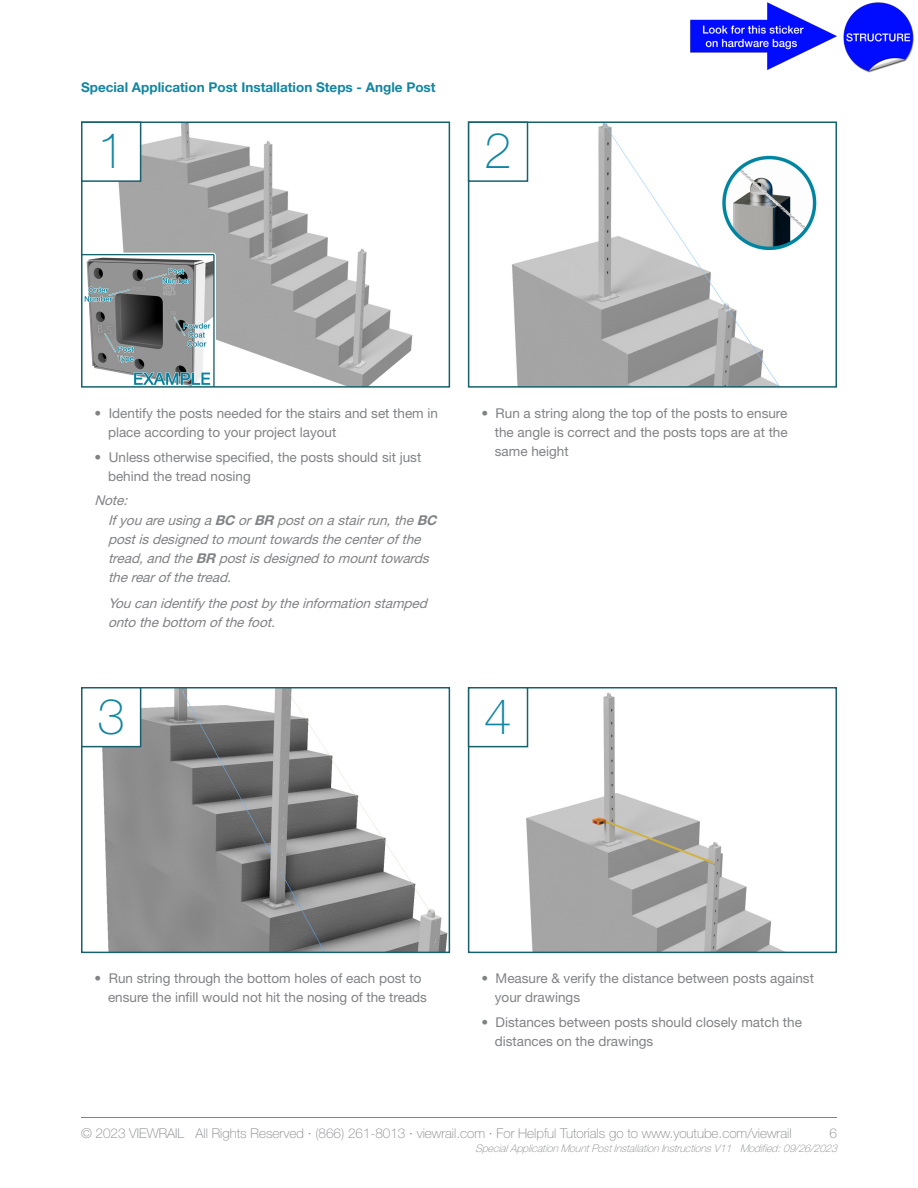
<style>
.page{position:relative;width:918px;height:1188px;background:#fff}
.page>*{position:absolute;margin:0;border:0;box-sizing:border-box;transform-origin:0 0}
.t1{font:100 49.5px "Helvetica Neue";color:#1186a1}
.Bullet_Points{font:13.5px/19.2px "Helvetica Neue";color:#808285}
.Bullet_Points-2{font:italic 13.5px/19.2px "Helvetica Neue";color:#808285}
.t2{font:100 13.5px "Helvetica Neue";color:#808285}
.t3{font:700 13.5px "Helvetica Neue";color:#1186a1}
.t4{font:italic 100 10.5px "Helvetica Neue";color:#808285}
.s1{font-weight:700}
</style>
<div class="page">
<img style="left:471px;top:690px;width:310px;height:260px">
<div style="left:468px;top:687px;width:369px;height:266px;border:2px solid #17616c"></div>
<img style="left:84px;top:690px;width:363px;height:260px">
<div style="left:81px;top:687px;width:369px;height:266px;border:2px solid #17616c"></div>
<img style="left:512px;top:125px;width:305px;height:260px">
<div style="left:468px;top:122px;width:369px;height:266px;border:2px solid #17616c"></div>
<img style="left:84px;top:125px;width:329px;height:260px">
<div style="left:81px;top:122px;width:369px;height:266px;border:2px solid #17616c"></div>
<img style="left:690px;top:2px;width:224px;height:71px">
<div style="left:469px;top:688px;width:59px;height:59px;background:#fff"></div>
<div style="left:468px;top:687px;width:60px;height:60px;border:2px solid #17616c"></div>
<div style="left:82px;top:688px;width:59px;height:59px;background:#fff"></div>
<div style="left:81px;top:687px;width:60px;height:60px;border:2px solid #17616c"></div>
<div style="left:469px;top:122px;width:59px;height:59px;background:#fff"></div>
<div style="left:468px;top:122px;width:60px;height:60px;border:2px solid #17616c"></div>
<div style="left:82px;top:122px;width:59px;height:59px;background:#fff"></div>
<div style="left:81px;top:122px;width:60px;height:60px;border:2px solid #17616c"></div>
<hr style="left:81px;top:1117px;width:756px;height:1px;background:#808285">
<p class="t3" style="left:81px;top:78px;width:356px">Special Application Post Installation Steps - Angle Post</p>
<p class="t1" style="left:97px;top:122px;width:29px">1</p>
<p class="t1" style="left:484px;top:122px;width:29px">2</p>
<p class="Bullet_Points" style="left:108px;top:403px;width:332px;text-indent:-14px">• Identify the posts needed for the stairs and set them in place according to your project layout</p>
<p class="Bullet_Points" style="left:108px;top:447px;width:315px;text-indent:-14px">• Unless otherwise specified, the posts should sit just behind the tread nosing</p>
<p class="Bullet_Points-2" style="left:94px;top:491px;width:38px">Note:</p>
<p class="Bullet_Points-2" style="left:108px;top:510px;width:334px">Ifyouareusinga<span class="s1">BC</span> or<span class="s1">BR</span> postonastairrun,the<span class="s1">BC </span>postisdesigned tomounttowardsthecenterofthe tread,and the<span class="s1">BR</span> postisdesigned tomounttowards therearofthetread.</p>
<p class="Bullet_Points-2" style="left:108px;top:593px;width:325px">Youcanidentifythepostbytheinformationstamped ontothebottom ofthefoot.</p>
<p class="Bullet_Points" style="left:495px;top:403px;width:294px;text-align:justify;text-indent:-14px">• Run a string along the top of the posts to ensure the angle is correct and the posts tops are at the same height</p>
<p class="t1" style="left:97px;top:688px;width:29px">3</p>
<p class="t1" style="left:484px;top:688px;width:29px">4</p>
<p class="Bullet_Points" style="left:108px;top:969px;width:321px;text-indent:-14px">• Run string through the bottom holes of each post to ensure the infill would not hit the nosing of the treads</p>
<p class="Bullet_Points" style="left:495px;top:969px;width:321px;text-indent:-14px">• Measure &amp; verify the distance between posts against your drawings</p>
<p class="Bullet_Points" style="left:495px;top:1012px;width:309px;text-indent:-14px">• Distances between posts should closely match the distances on the drawings</p>
<p class="t2" style="left:81px;top:1125px;width:712px">© 2023 VIEWRAIL All Rights Reserved ∙ (866) 261-8013 ∙ viewrail.com ∙ For Helpful Tutorials go to www.youtube.com/viewrail</p>
<p class="t2" style="left:829px;top:1125px;width:9px">6</p>
<p class="t4" style="left:475px;top:1142px;width:367px">SpecialApplicationMountPostInstallationInstructionsV11 Modified:09/26/2023</p>
</div>
